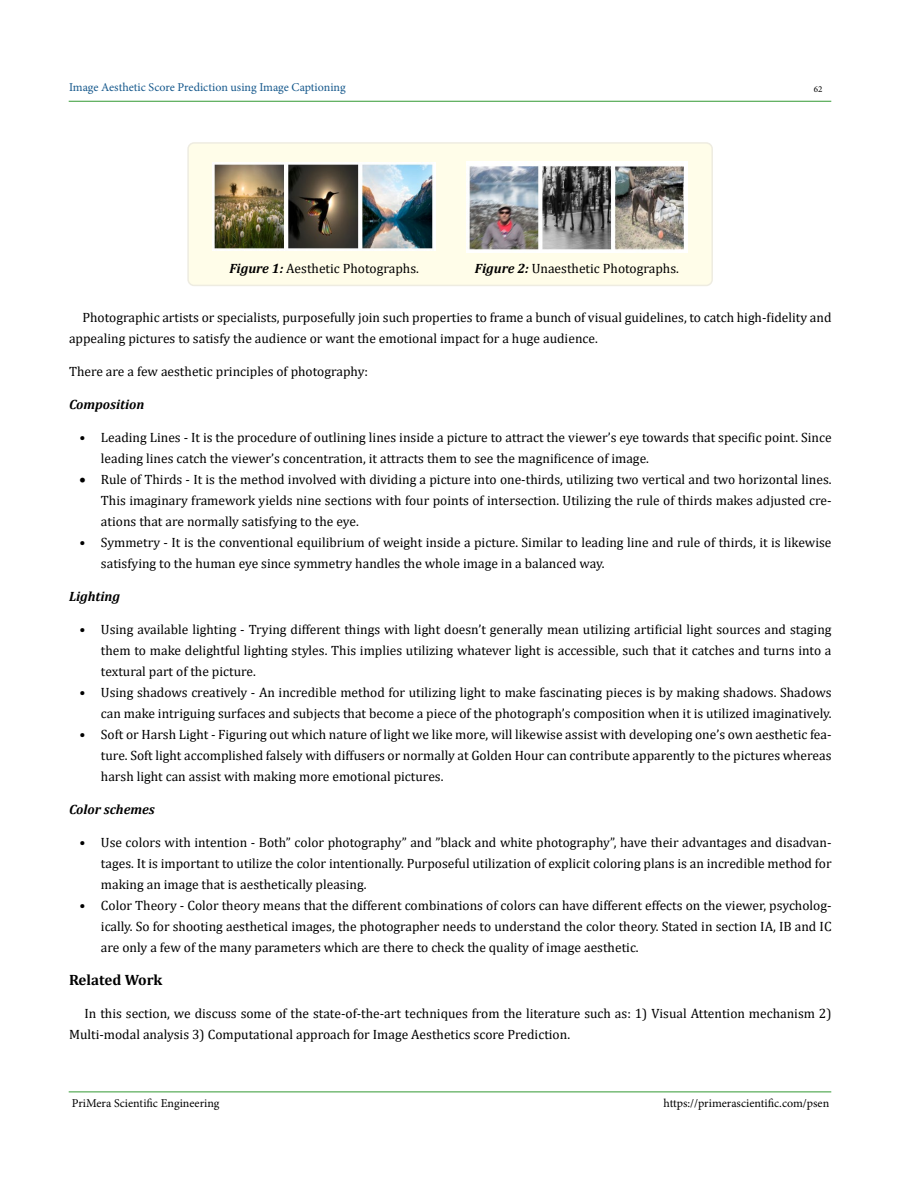
<style>
.page{position:relative;width:900px;height:1188px;background:#fff}
.page>*{position:absolute;margin:0;border:0;box-sizing:border-box;transform-origin:0 0}
.t1{font:700 15px "Cambria";color:#000}
.t2{font:13.5px/21px "Cambria";color:#000;text-align:justify}
.t3{font:italic 700 13.5px "Cambria";color:#000}
.t4{font:12px "Minion Pro";color:#000}
.t5{font:12px "Minion Pro";letter-spacing:-.005em;color:#15588c}
.t6{font:9px "Minion Pro";color:#000}
.s1{font-weight:700;font-style:italic}
</style>
<div class="page">
<hr style="left:69px;top:1092px;width:762px;height:1px;background:#393">
<hr style="left:69px;top:101px;width:762px;height:1px;background:#393">
<div style="left:188px;top:143px;width:524px;height:142px;background:#fffde9;border-radius:6px"></div>
<div style="left:187px;top:142px;width:526px;height:144px;border:2px solid #eeece1;border-radius:6px"></div>
<img style="left:213px;top:162px;width:222px;height:89px">
<img style="left:466px;top:162px;width:221px;height:91px">
<p class="t5" style="left:69px;top:79px;width:278px">Image Aesthetic Score Prediction using Image Captioning</p>
<p class="t6" style="left:814px;top:83px;width:10px">62</p>
<p class="t2" style="left:229px;top:257px;width:191px"><span class="s1">Figure 1:</span> Aesthetic Photographs.</p>
<p class="t2" style="left:475px;top:258px;width:206px"><span class="s1">Figure 2:</span> Unaesthetic Photographs.</p>
<p class="t2" style="left:69px;top:307px;width:764px;text-indent:13px">Photographic artists or specialists, purposefully join such properties to frame a bunch of visual guidelines, to catch high-fidelity and appealing pictures to satisfy the audience or want the emotional impact for a huge audience.</p>
<p class="t2" style="left:69px;top:361px;width:301px">There are a few aesthetic principles of photography:</p>
<p class="t3" style="left:69px;top:395px;width:77px">Composition</p>
<p class="t2" style="left:101px;top:427px;width:732px;text-indent:-21px">• Leading Lines - It is the procedure of outlining lines inside a picture to attract the viewer’s eye towards that specific point. Since leading lines catch the viewer’s concentration, it attracts them to see the magnificence of image.</p>
<p class="t2" style="left:101px;top:469px;width:732px;text-indent:-21px">• Rule of Thirds - It is the method involved with dividing a picture into one-thirds, utilizing two vertical and two horizontal lines.<br>This imaginary framework yields nine sections with four points of intersection. Utilizing the rule of thirds makes adjusted cre&shy;ations that are normally satisfying to the eye.</p>
<p class="t2" style="left:101px;top:532px;width:732px;text-indent:-21px">• Symmetry - It is the conventional equilibrium of weight inside a picture. Similar to leading line and rule of thirds, it is likewise satisfying to the human eye since symmetry handles the whole image in a balanced way.</p>
<p class="t3" style="left:69px;top:587px;width:53px">Lighting</p>
<p class="t2" style="left:101px;top:619px;width:732px;text-indent:-21px">• Using available lighting - Trying different things with light doesn’t generally mean utilizing artificial light sources and staging them to make delightful lighting styles. This implies utilizing whatever light is accessible, such that it catches and turns into a textural part of the picture.</p>
<p class="t2" style="left:80px;top:682px;width:753px;text-align:right">• Using shadows creatively - An incredible method for utilizing light to make fascinating pieces is by making shadows. Shadows can make intriguing surfaces and subjects that become a piece of the photograph’s composition when it is utilized imaginatively.</p>
<p class="t2" style="left:101px;top:724px;width:732px;text-indent:-21px">• Soft or Harsh Light - Figuring out which nature of light we like more, will likewise assist with developing one’s own aesthetic fea&shy;ture. Soft light accomplished falsely with diffusers or normally at Golden Hour can contribute apparently to the pictures whereas harsh light can assist with making more emotional pictures.</p>
<p class="t3" style="left:69px;top:800px;width:87px">Color schemes</p>
<p class="t2" style="left:101px;top:832px;width:732px;text-indent:-21px">• Use colors with intention - Both” color photography” and ”black and white photography”, have their advantages and disadvan&shy;tages. It is important to utilize the color intentionally. Purposeful utilization of explicit coloring plans is an incredible method for making an image that is aesthetically pleasing.</p>
<p class="t2" style="left:101px;top:895px;width:732px;text-indent:-21px">• Color Theory - Color theory means that the different combinations of colors can have different effects on the viewer, psycholog&shy;ically. So for shooting aesthetical images, the photographer needs to understand the color theory. Stated in section IA, IB and IC are only a few of the many parameters which are there to check the quality of image aesthetic.</p>
<p class="t1" style="left:69px;top:969px;width:95px">Related Work</p>
<p class="t2" style="left:69px;top:1003px;width:764px;text-indent:16px">In this section, we discuss some of the state-of-the-art techniques from the literature such as: 1) Visual Attention mechanism 2)<br>Multi-modal analysis 3) Computational approach for Image Aesthetics score Prediction.</p>
<p class="t4" style="left:72px;top:1095px;width:149px">PriMera Scientific Engineering</p>
<p class="t4" style="left:664px;top:1095px;width:167px">https://primerascientific.com/psen</p>
</div>
